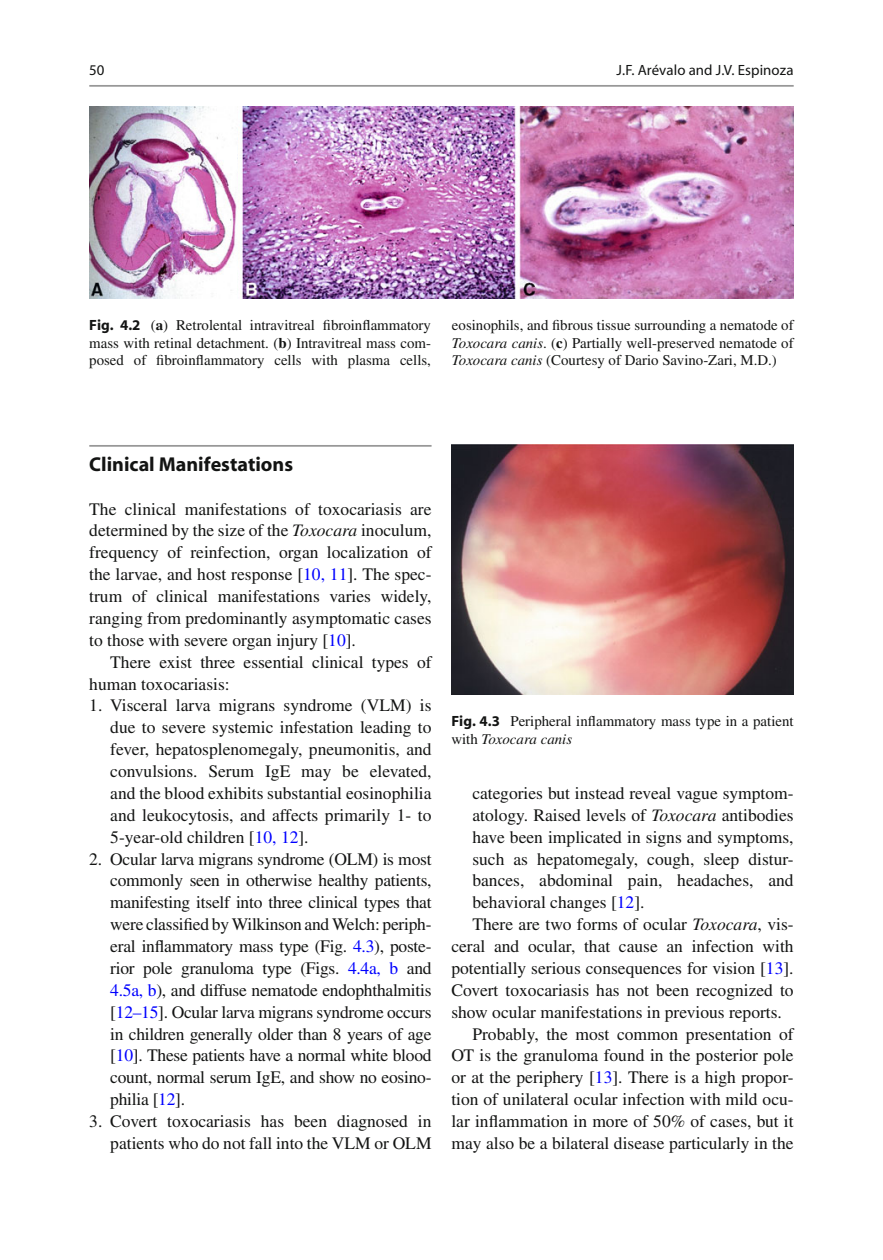
<style>
.page{position:relative;width:883px;height:1260px;background:#fff}
.page>*{position:absolute;margin:0;border:0;box-sizing:border-box;transform-origin:0 0}
.t1{font:700 20.12px "Myriad";color:#131413}
.t2{font:17.5px/21.9px "Times";color:#131413;text-align:justify}
.t3{font:14.88px/17.5px "Times";color:#131413;text-align:justify}
.t4{font:14.88px "Myriad";letter-spacing:.005em;color:#131413}
.s1{font-family:"Myriad";font-weight:700}
.s2{font-weight:700}
.s3{font-style:italic}
.s4{color:#00f}
</style>
<div class="page">
<hr style="left:89px;top:85px;width:705px;height:2px;background:#989898">
<hr style="left:89px;top:445px;width:343px;height:2px;background:#989898">
<img style="left:89px;top:106px;width:705px;height:193px">
<img style="left:451px;top:444px;width:343px;height:250px">
<p class="t4" style="left:89px;top:64px;width:17px">50</p>
<p class="t4" style="left:617px;top:64px;width:179px">J.F. Arévalo and J.V. Espinoza</p>
<p class="t3" style="left:89px;top:318px;width:343px"><span class="s1">Fig. 4.2</span> ( <span class="s2">a</span> ) Retrolental intravitreal fi broin fl ammatory mass with retinal detachment. ( <span class="s2">b</span> ) Intravitreal mass com&shy;posed of fi broin fl ammatory cells with plasma cells,</p>
<p class="t3" style="left:452px;top:318px;width:343px">eosinophils, and fi brous tissue surrounding a nematode of <span class="s3">Toxocara canis</span> . ( <span class="s2">c</span> ) Partially well-preserved nematode of <span class="s3">Toxocara canis</span> (Courtesy of Dario Savino-Zari, M.D.)</p>
<p class="t1" style="left:89px;top:457px;width:205px">Clinical Manifestations</p>
<p class="t2" style="left:89px;top:499px;width:344px">The clinical manifestations of toxocariasis are determined by the size of the <span class="s3">Toxocara</span> inoculum, frequency of reinfection, organ localization of the larvae, and host response [ <span class="s4">10, 11</span> ] . The spec&shy;trum of clinical manifestations varies widely, ranging from predominantly asymptomatic cases to those with severe organ injury [ <span class="s4">10</span> ] .</p>
<p class="t2" style="left:89px;top:653px;width:344px;text-indent:21px">There exist three essential clinical types of human toxocariasis:</p>
<p class="t2" style="left:110px;top:696px;width:323px;text-indent:-21px">1. Visceral larva migrans syndrome (VLM) is due to severe systemic infestation leading to fever, hepatosplenomegaly, pneumonitis, and convulsions. Serum IgE may be elevated, and the blood exhibits substantial eosinophilia and leukocytosis, and affects primarily 1- to 5-year-old children [ <span class="s4">10, 12</span> ] .</p>
<p class="t2" style="left:110px;top:849px;width:323px;text-indent:-21px">2. Ocular larva migrans syndrome (OLM) is most commonly seen in otherwise healthy patients, manifesting itself into three clinical types that were classi fi ed by Wilkinson and Welch: periph&shy;eral in fl ammatory mass type (Fig. <span class="s4">4.3</span> ), poste&shy;rior pole granuloma type (Figs. <span class="s4">4.4a, b</span> and <span class="s4">4.5a, b</span> ), and diffuse nematode endophthalmitis [ <span class="s4">12–15</span> ] . Ocular larva migrans syndrome occurs in children generally older than 8 years of age [ <span class="s4">10</span> ] . These patients have a normal white blood count, normal serum IgE, and show no eosino&shy;philia [ <span class="s4">12</span> ] .</p>
<p class="t2" style="left:89px;top:1112px;width:344px;text-align:right">3. Covert toxocariasis has been diagnosed in patients who do not fall into the VLM or OLM</p>
<p class="t3" style="left:451px;top:714px;width:344px"><span class="s1">Fig. 4.3</span> Peripheral in fl ammatory mass type in a patient with <span class="s3">Toxocara canis</span></p>
<p class="t2" style="left:472px;top:784px;width:323px">categories but instead reveal vague symptom-</p>
<p class="t2" style="left:472px;top:806px;width:323px">atology. Raised levels of <span class="s3">Toxocara</span> antibodies</p>
<p class="t2" style="left:472px;top:828px;width:323px">have been implicated in signs and symptoms,</p>
<p class="t2" style="left:472px;top:849px;width:323px">such as hepatomegaly, cough, sleep distur-</p>
<p class="t2" style="left:472px;top:871px;width:323px">bances, abdominal pain, headaches, and</p>
<p class="t2" style="left:472px;top:893px;width:174px">behavioral changes [ <span class="s4">12</span> ] .</p>
<p class="t2" style="left:472px;top:915px;width:323px">There are two forms of ocular <span class="s3">Toxocara</span> , vis-</p>
<p class="t2" style="left:451px;top:937px;width:344px">ceral and ocular, that cause an infection with</p>
<p class="t2" style="left:451px;top:959px;width:344px">potentially serious consequences for vision [ <span class="s4">13</span> ] .</p>
<p class="t2" style="left:451px;top:981px;width:344px">Covert toxocariasis has not been recognized to</p>
<p class="t2" style="left:451px;top:1003px;width:332px">show ocular manifestations in previous reports.</p>
<p class="t2" style="left:472px;top:1024px;width:323px">Probably, the most common presentation of</p>
<p class="t2" style="left:451px;top:1046px;width:344px">OT is the granuloma found in the posterior pole</p>
<p class="t2" style="left:451px;top:1068px;width:344px">or at the periphery [ <span class="s4">13</span> ] . There is a high propor-</p>
<p class="t2" style="left:451px;top:1090px;width:344px">tion of unilateral ocular infection with mild ocu-</p>
<p class="t2" style="left:451px;top:1112px;width:344px">lar in fl ammation in more of 50% of cases, but it</p>
<p class="t2" style="left:451px;top:1134px;width:344px">may also be a bilateral disease particularly in the</p>
</div>
